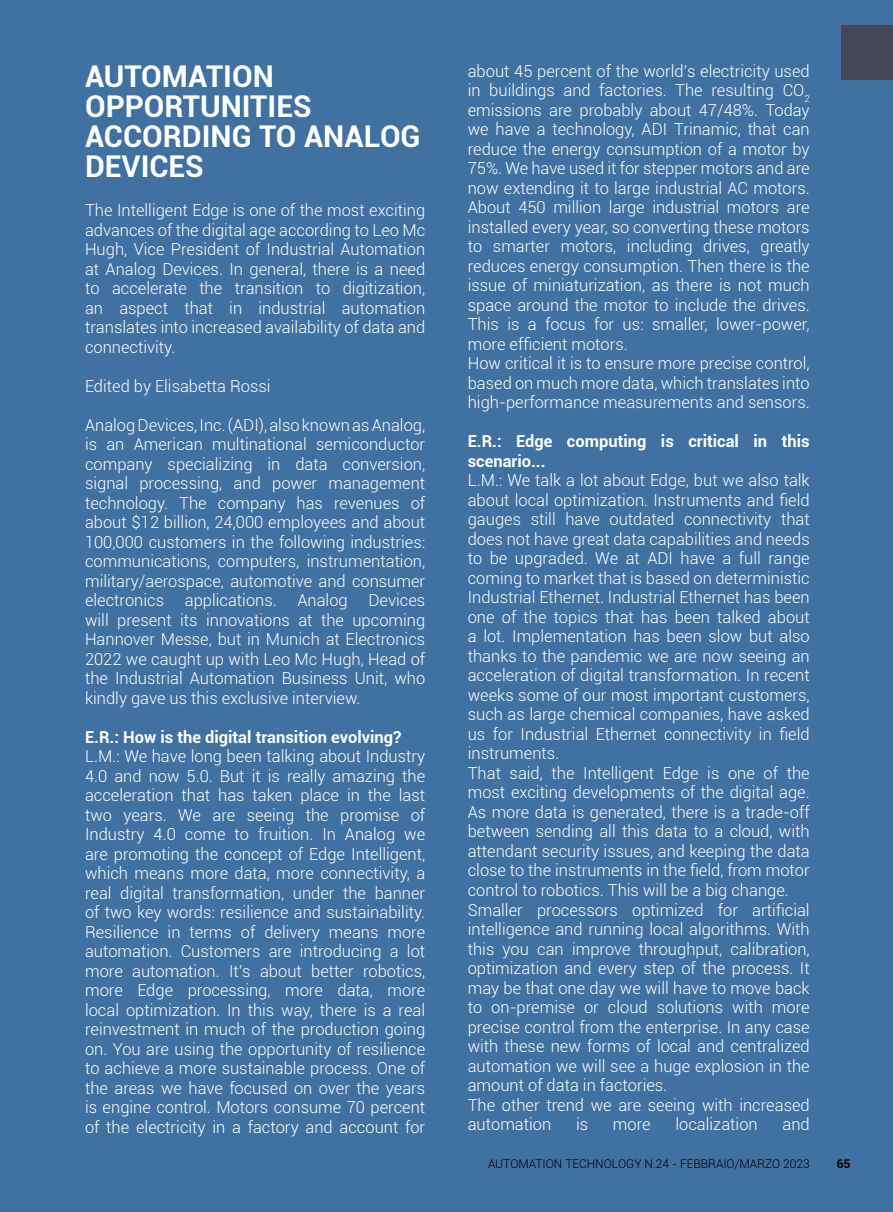
<style>
.page{position:relative;width:893px;height:1212px;background:#4071a0}
.page>*{position:absolute;margin:0;border:0;box-sizing:border-box;transform-origin:0 0}
.t1{font:700 30px/30px "Roboto";color:#fff}
.t2{font:300 16.5px/19.5px "Roboto";color:#fff;text-align:justify}
.t3{font:700 16.5px/19.5px "Roboto";color:#fff}
.t4{font:300 12px "Roboto";color:#000}
.t5{font:700 12px "Roboto";color:#000}
</style>
<div class="page">
<div style="left:842px;top:26px;width:51px;height:54px;background:#444757"></div>
<h1 class="t1" style="left:85px;top:62px;width:337px">AUTOMATION<br>OPPORTUNITIES<br>ACCORDING TO ANALOG<br>DEVICES</h1>
<p class="t2" style="left:85px;top:201px;width:342px">The Intelligent Edge is one of the most exciting advances of the digital age according to Leo Mc Hugh, Vice President of Industrial Automation at Analog Devices. In general, there is a need to accelerate the transition to digitization, an aspect that in industrial automation translates into increased availability of data and connectivity.</p>
<p class="t2" style="left:85px;top:376px;width:187px">Edited by Elisabetta Rossi</p>
<p class="t2" style="left:85px;top:415px;width:342px">Analog Devices, Inc. (ADI), also known as Analog, is an American multinational semiconductor company specializing in data conversion, signal processing, and power management technology. The company has revenues of about $12 billion, 24,000 employees and about 100,000 customers in the following industries: communications, computers, instrumentation, military/aerospace, automotive and consumer electronics</p>
<p class="t2" style="left:85px;top:591px;width:342px;text-indent:283px">Devices will present its innovations at the upcoming Hannover Messe, but in Munich at Electronics 2022 we caught up with Leo Mc Hugh, Head of the Industrial Automation Business Unit, who kindly gave us this exclusive interview.</p>
<p class="t3" style="left:85px;top:727px;width:318px">E.R.: How is the digital transition evolving?</p>
<p class="t2" style="left:85px;top:747px;width:342px">L.M.: We have long been talking about Industry 4.0 and now 5.0. But it is really amazing the acceleration that has taken place in the last two years. We are seeing the promise of Industry 4.0 come to fruition. In Analog we are promoting the concept of Edge Intelligent, which means more data, more connectivity, a real digital transformation, under the banner of two key words: resilience and sustainability.<br>Resilience in terms of delivery means more automation. Customers are introducing a lot more automation. It’s about better robotics, more Edge processing, more data, more local optimization. In this way, there is a real reinvestment in much of the production going on. You are using the opportunity of resilience to achieve a more sustainable process. One of the areas we have focused on over the years is engine control. Motors consume 70 percent of the electricity in a factory and account for</p>
<p class="t2" style="left:185px;top:591px;width:93px">applications.</p>
<p class="t2" style="left:297px;top:591px;width:52px">Analog</p>
<p class="t2" style="left:468px;top:61px;width:343px;text-align:left">about 45 percent of the world’s electricity used in buildings and factories. The resulting CO<sub>2 </sub>emissions are probably about 47/48%. Today we have a technology, ADI Trinamic, that can reduce the energy consumption of a motor by 75%. We have used it for stepper motors and are now extending it to large industrial AC motors.<br>About 450 million large industrial motors are installed every year, so converting these motors to smarter motors, including drives, greatly reduces energy consumption. Then there is the issue of miniaturization, as there is not much space around the motor to include the drives.<br>This is a focus for us: smaller, lower-power, more efficient motors.<br>How critical it is to ensure more precise control, based on much more data, which translates into high-performance measurements and sensors.</p>
<p class="t3" style="left:468px;top:432px;width:343px">E.R.: Edge computing is critical in this scenario...</p>
<p class="t2" style="left:468px;top:471px;width:343px;text-align:left">L.M.: We talk a lot about Edge, but we also talk about local optimization. Instruments and field gauges still have outdated connectivity that does not have great data capabilities and needs to be upgraded. We at ADI have a full range coming to market that is based on deterministic Industrial Ethernet. Industrial Ethernet has been one of the topics that has been talked about a lot. Implementation has been slow but also thanks to the pandemic we are now seeing an acceleration of digital transformation. In recent weeks some of our most important customers, such as large chemical companies, have asked us for Industrial Ethernet connectivity in field instruments.<br>That said, the Intelligent Edge is one of the most exciting developments of the digital age.<br>As more data is generated, there is a trade-off between sending all this data to a cloud, with attendant security issues, and keeping the data close to the instruments in the field, from motor control to robotics. This will be a big change.<br>Smaller processors optimized for artificial intelligence and running local algorithms. With this you can improve throughput, calibration, optimization and every step of the process. It may be that one day we will have to move back to on-premise or cloud solutions with more precise control from the enterprise. In any case with these new forms of local and centralized automation we will see a huge explosion in the amount of data in factories.<br>The other trend we are seeing with increased automation</p>
<p class="t2" style="left:576px;top:1114px;width:14px">is</p>
<p class="t2" style="left:613px;top:1114px;width:39px">more</p>
<p class="t2" style="left:675px;top:1114px;width:84px">localization</p>
<p class="t2" style="left:782px;top:1114px;width:29px">and</p>
<p class="t4" style="left:488px;top:1157px;width:323px">AUTOMATION TECHNOLOGY N.24 - FEBBRAIO/MARZO 2023</p>
<p class="t5" style="left:837px;top:1157px;width:15px">65</p>
</div>
